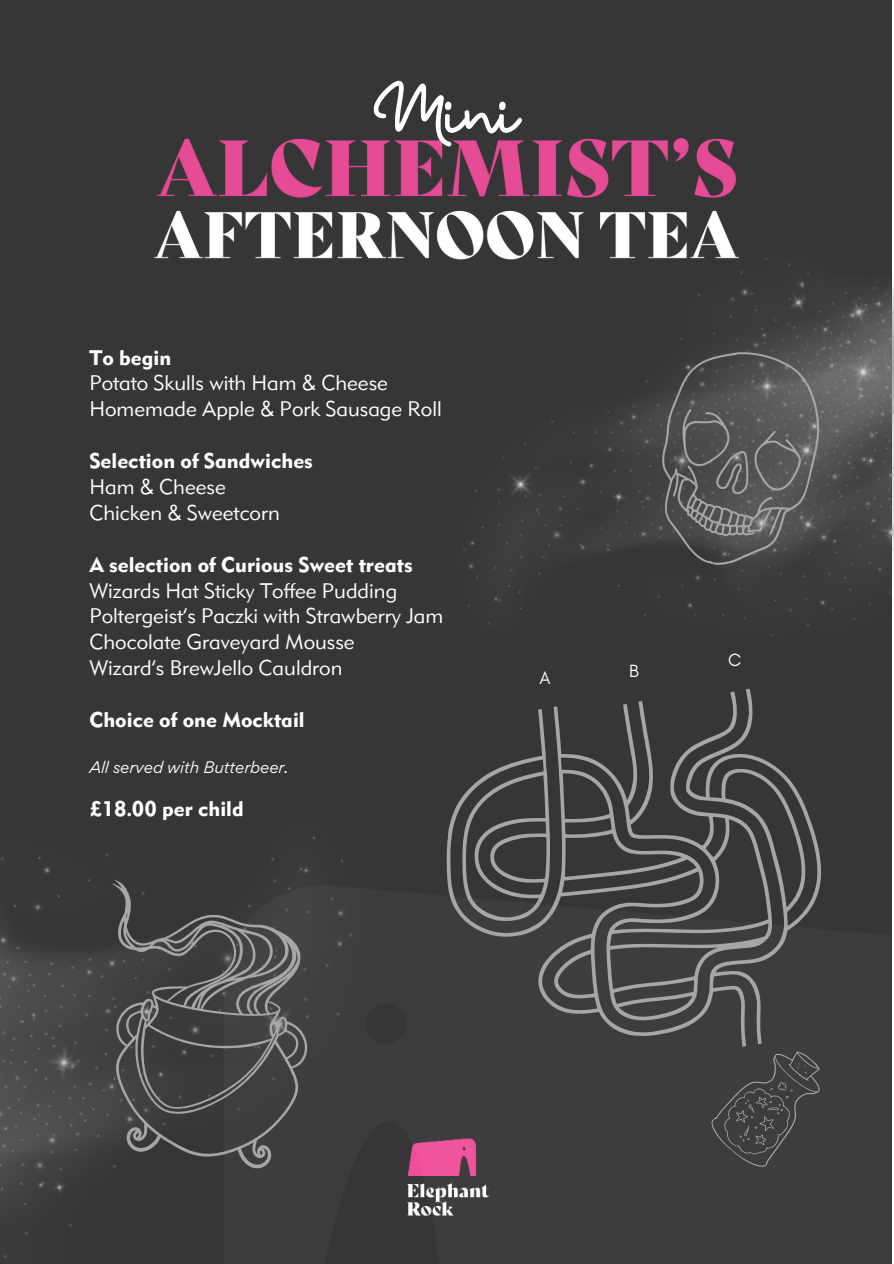
<style>
.page{position:relative;width:894px;height:1264px;background:#fff}
.page>*{position:absolute;margin:0;border:0;box-sizing:border-box;transform-origin:0 0}
.t1{font:81px "Glypher Yandi Designs";color:#fff}
.t2{font:21px/25.8px "GP Metro Regular 3";color:#fff}
.t3{font:21px "GP Metro Regular 2";color:#fff}
.t4{font:18px "Glacial Indifference";color:#fff}
.t5{font:italic 15px "Gordita";color:#fff}
</style>
<div class="page">
<div style="left:0;top:0;width:892px;height:1263px;background:#363636"></div>
<img style="left:154px;top:138px;width:216px;height:121px">
<svg style="left:489px;top:732px;width:331px;height:314px"></svg>
<img style="left:370px;top:138px;width:523px;height:594px">
<img style="left:0;top:688px;width:489px;height:570px">
<svg style="left:711px;top:1051px;width:109px;height:116px"></svg>
<svg style="left:111px;top:879px;width:198px;height:290px"></svg>
<svg style="left:662px;top:352px;width:157px;height:213px"></svg>
<h1 class="t1" style="left:372px;top:56px;width:148px">Mini</h1>
<p class="t3" style="left:89px;top:344px;width:83px">To begin</p>
<p class="t2" style="left:89px;top:370px;width:354px">Potato Skulls with Ham &amp; Cheese<br>Homemade Apple &amp; Pork Sausage Roll</p>
<p class="t3" style="left:89px;top:448px;width:225px">Selection of Sandwiches</p>
<p class="t2" style="left:89px;top:474px;width:192px">Ham &amp; Cheese<br>Chicken &amp; Sweetcorn</p>
<p class="t3" style="left:89px;top:551px;width:325px">A selection of Curious Sweet treats</p>
<p class="t2" style="left:89px;top:577px;width:355px">Wizards Hat Sticky Toffee Pudding Poltergeist’s Paczki with Strawberry Jam Chocolate Graveyard Mousse<br>Wizard’s BrewJello Cauldron</p>
<p class="t3" style="left:89px;top:706px;width:217px">Choice of one Mocktail</p>
<p class="t5" style="left:89px;top:756px;width:200px">All served with Butterbeer.</p>
<p class="t3" style="left:89px;top:795px;width:156px">£18.00 per child</p>
<p class="t4" style="left:539px;top:667px;width:13px">A</p>
<p class="t4" style="left:628px;top:660px;width:11px">B</p>
<p class="t4" style="left:727px;top:650px;width:15px">C</p>
</div>
